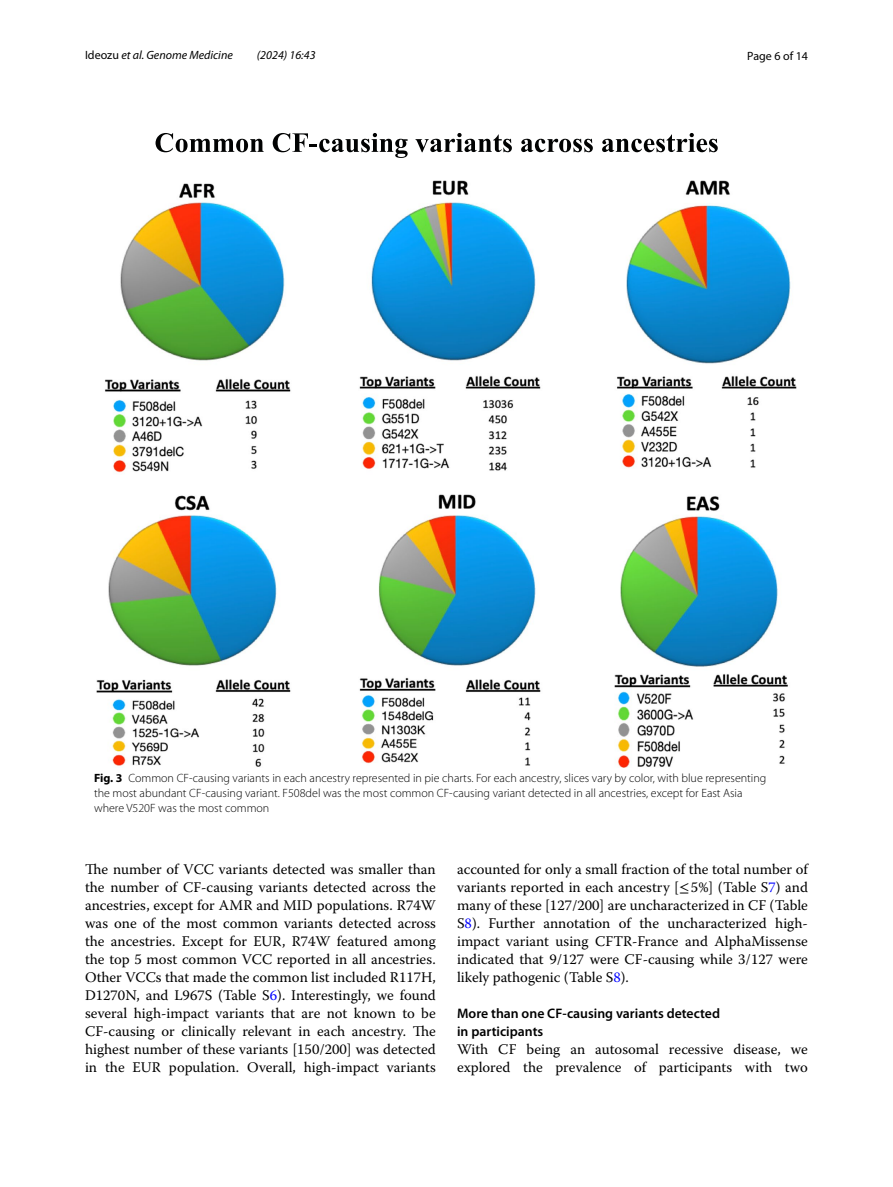
<style>
.page{position:relative;width:893px;height:1187px;background:#fff}
.page>*{position:absolute;margin:0;border:0;box-sizing:border-box;transform-origin:0 0}
.t1{font:14.7px/18px "Warnock Pro";color:#000;text-align:justify}
.t2{font:600 13.8px/18px "Myriad Pro";color:#000}
.t3{font:300 12px/15px "Myriad Pro";color:#000}
.t4{font:italic 12px "Myriad Pro";color:#000}
.t5{font:12px "Myriad Pro";color:#000}
.s1{font-style:normal}
.s2{font-weight:700}
.s3{color:#00f}
.s4{font-family:"STIX"}
</style>
<div class="page">
<img style="left:96px;top:180px;width:701px;height:587px">
<svg style="left:156px;top:133px;width:562px;height:25px"></svg>
<p class="t4" style="left:85px;top:48px;width:149px"><span class="s1">Ideozu</span> et al. Genome Medicine</p>
<p class="t4" style="left:257px;top:48px;width:60px">(2024) 16:43</p>
<p class="t5" style="left:747px;top:48px;width:62px">Page 6 of 14</p>
<p class="t3" style="left:94px;top:770px;width:674px"><span class="s2">Fig. 3</span> Common CF-causing variants in each ancestry represented in pie charts. For each ancestry, slices vary by color, with blue representing the most abundant CF-causing variant. F508del was the most common CF-causing variant detected in all ancestries, except for East Asia where V520F was the most common</p>
<p class="t1" style="left:85px;top:860px;width:352px">The number of VCC variants detected was smaller than the number of CF-causing variants detected across the ancestries, except for AMR and MID populations. R74W was one of the most common variants detected across the ancestries. Except for EUR, R74W featured among the top 5 most common VCC reported in all ancestries.<br>Other VCCs that made the common list included R117H, D1270N, and L967S (Table S<span class="s3">6</span>). Interestingly, we found several high-impact variants that are not known to be CF-causing or clinically relevant in each ancestry. The highest number of these variants [150/200] was detected in the EUR population. Overall, high-impact variants</p>
<p class="t1" style="left:457px;top:860px;width:352px">accounted for only a small fraction of the total number of variants reported in each ancestry [<span class="s4">≤</span>5%] (Table S<span class="s3">7</span>) and many of these [127/200] are uncharacterized in CF (Table S<span class="s3">8</span>). Further annotation of the uncharacterized high&shy;impact variant using CFTR-France and AlphaMissense indicated that 9/127 were CF-causing while 3/127 were likely pathogenic (Table S<span class="s3">8</span>).</p>
<p class="t2" style="left:457px;top:1004px;width:264px">More than one CF‑causing variants detected in participants</p>
<p class="t1" style="left:457px;top:1040px;width:352px">With CF being an autosomal recessive disease, we explored the prevalence of participants with two</p>
</div>
